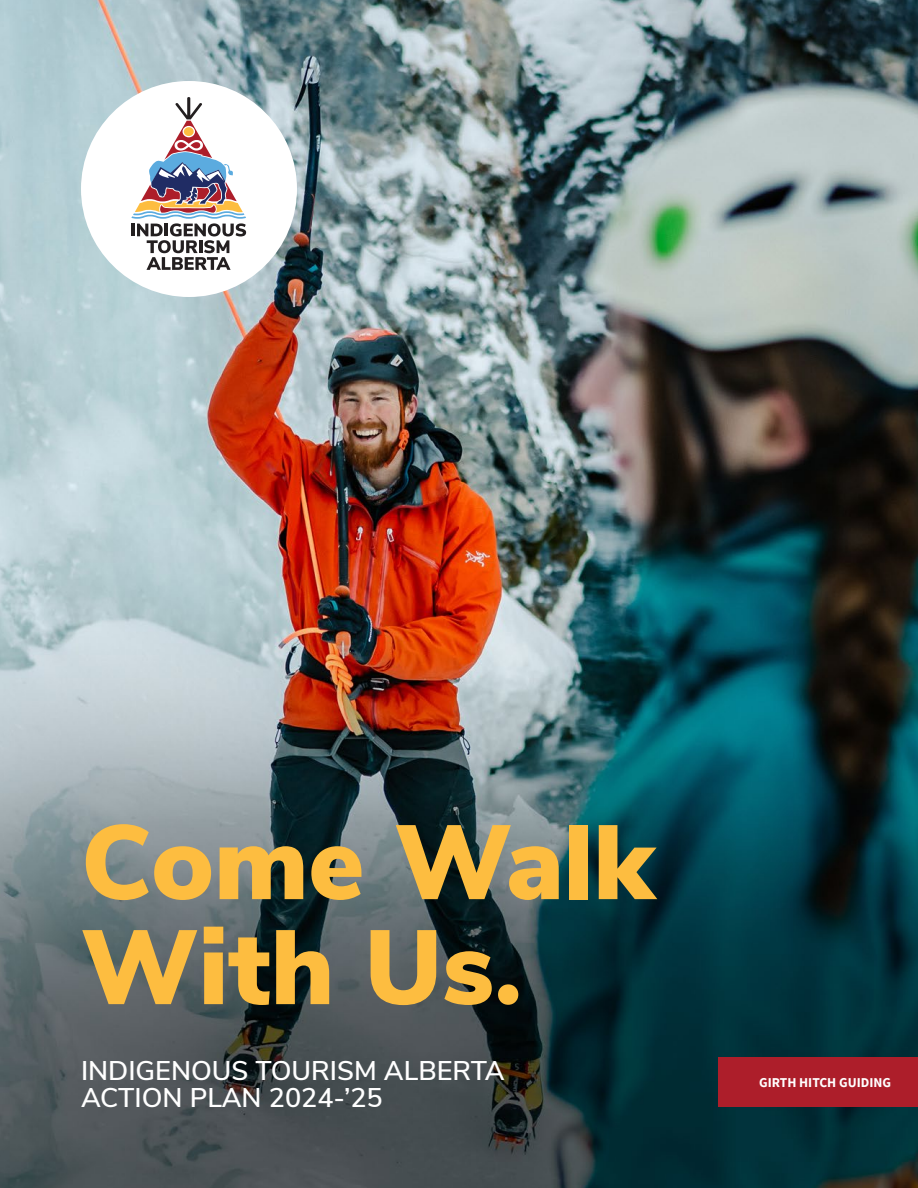
<style>
.page{position:relative;width:918px;height:1188px;background:#fff}
.page>*{position:absolute;margin:0;border:0;box-sizing:border-box;transform-origin:0 0}
.t1{font:900 105px/105px "Nunito Sans";color:#fdbd40}
.t2{font:600 27px/27px "Nunito Sans";color:#fff}
.t3{font:700 13.5px "Source Sans Pro";color:#fff}
.s1{font-family:"Nunito"}
</style>
<div class="page">
<img style="left:0;top:0;width:918px;height:1188px">
<div style="left:81px;top:81px;width:216px;height:216px;background:#fff;border-radius:50%"></div>
<svg style="left:131px;top:97px;width:115px;height:173px"></svg>
<div style="left:719px;top:1058px;width:199px;height:49px;background:#ad1e2a"></div>
<h1 class="t1" style="left:81px;top:806px;width:575px">Come Walk<br>With Us<span class="s1">.</span></h1>
<h1 class="t2" style="left:81px;top:1056px;width:425px">INDIGENOUS TOURISM ALBERTA<br>ACTION PLAN 2024-’25</h1>
<p class="t3" style="left:759px;top:1073px;width:133px">GIRTH HITCH GUIDING</p>
</div>
